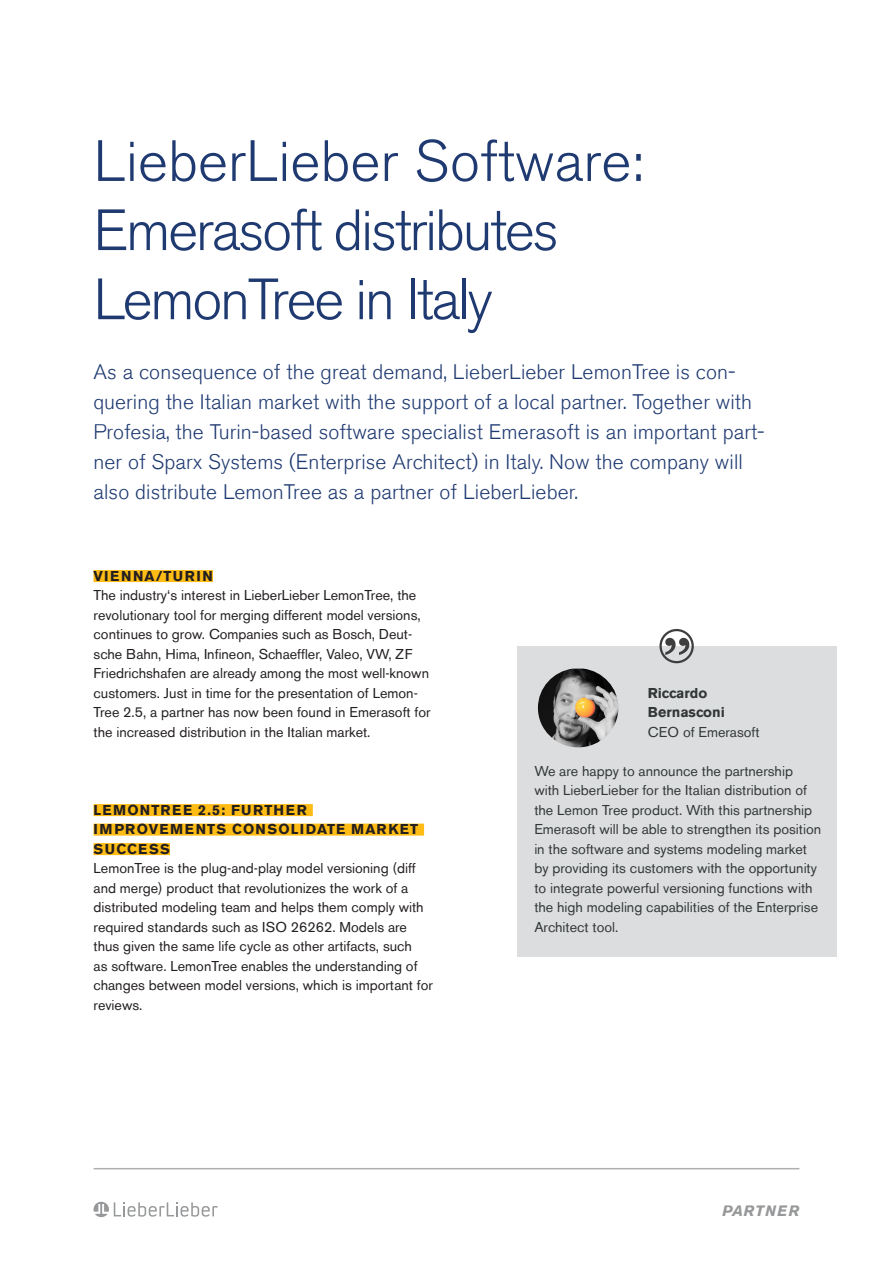
<style>
.page{position:relative;width:893px;height:1263px;background:#fff}
.page>*{position:absolute;margin:0;border:0;box-sizing:border-box;transform-origin:0 0}
.t1{font:300 57.6px/69.2px "Akzidenz Grotesk BE";letter-spacing:-.04em;color:#1f3a71}
.t2{font:300 21px/30px "Akzidenz Grotesk BE";letter-spacing:.005em;color:#1f3a71}
.t3{font:15px "Berthold Akzidenz Grotesk BE Bd I";letter-spacing:.06em;color:#979899}
.ZwiÜ{font:14.25px/19.5px "Akzidenz Grotesk BE";color:#231f20}
.Zitat_grün{font:14.25px/19.5px "Akzidenz Grotesk BE";color:#323738}
.Namen_Zitat{font:700 14.25px/19.5px "Akzidenz Grotesk BE";color:#323738}
.ZwiÜ-2{font:700 14.25px "Akzidenz Grotesk BE";letter-spacing:.115em;color:#231f20}
.s1{font-weight:700}
.s2{font-weight:400}
</style>
<div class="page">
<hr style="left:94px;top:1168px;width:705px;height:1px;background:#b0afb0">
<svg style="left:94px;top:1202px;width:124px;height:16px"></svg>
<div style="left:94px;top:570px;width:119px;height:12px;background:#ffbc14"></div>
<div style="left:517px;top:646px;width:320px;height:310px;background:#dcdddf"></div>
<img style="left:538px;top:669px;width:80px;height:78px">
<svg style="left:664px;top:637px;width:26px;height:19px"></svg>
<div style="left:659px;top:629px;width:35px;height:34px;border:2px solid #3e3e3f;border-radius:50%"></div>
<div style="left:94px;top:804px;width:219px;height:12px;background:#ffbc14"></div>
<div style="left:94px;top:824px;width:330px;height:12px;background:#ffbc14"></div>
<div style="left:94px;top:843px;width:76px;height:12px;background:#ffbc14"></div>
<p class="t1" style="left:94px;top:128px;width:551px">LieberLieber Software:<br>Emerasoft distributes<br>LemonTree in Italy</p>
<p class="t2" style="left:94px;top:357px;width:673px">As a consequence of the great demand, LieberLieber LemonTree is con&shy;quering the Italian market with the support of a local partner. Together with Profesia, the Turin-based software specialist Emerasoft is an important part&shy;ner of Sparx Systems (Enterprise Architect) in Italy. Now the company will also distribute LemonTree as a partner of LieberLieber.</p>
<p class="ZwiÜ-2" style="left:94px;top:567px;width:121px">VIENNA/TURIN</p>
<p class="ZwiÜ" style="left:94px;top:585px;width:339px">The industry‘s interest in LieberLieber LemonTree, the revolutionary tool for merging different model versions, continues to grow. Companies such as Bosch, Deut&shy;sche Bahn, Hima, Infineon, Schaeffler, Valeo, VW, ZF Friedrichshafen are already among the most well-known customers. Just in time for the presentation of Lemon-Tree 2.5, a partner has now been found in Emerasoft for the increased distribution in the Italian market.</p>
<p class="ZwiÜ" style="left:94px;top:800px;width:341px"><span class="s1">LEMONTREE 2.5: FURTHER IMPROVEMENTS CONSOLIDATE MARKET SUCCESS<br></span>LemonTree is the plug-and-play model versioning (diff and merge) product that revolutionizes the work of a distributed modeling team and helps them comply with required standards such as ISO 26262. Models are thus given the same life cycle as other artifacts, such<br>as software. LemonTree enables the understanding of changes between model versions, which is important for reviews.</p>
<p class="Namen_Zitat" style="left:648px;top:683px;width:113px">Riccardo<br>Bernasconi<br><span class="s2">CEO of Emerasoft</span></p>
<p class="Zitat_grün" style="left:534px;top:761px;width:288px">We are happy to announce the partnership with LieberLieber for the Italian distribution of the Lemon Tree product. With this partnership Emerasoft will be able to strengthen its position in the software and systems modeling market by providing its customers with the opportunity to integrate powerful versioning functions with the high modeling capabilities of the Enterprise Architect tool.</p>
<p class="t3" style="left:722px;top:1202px;width:79px">PARTNER</p>
</div>
